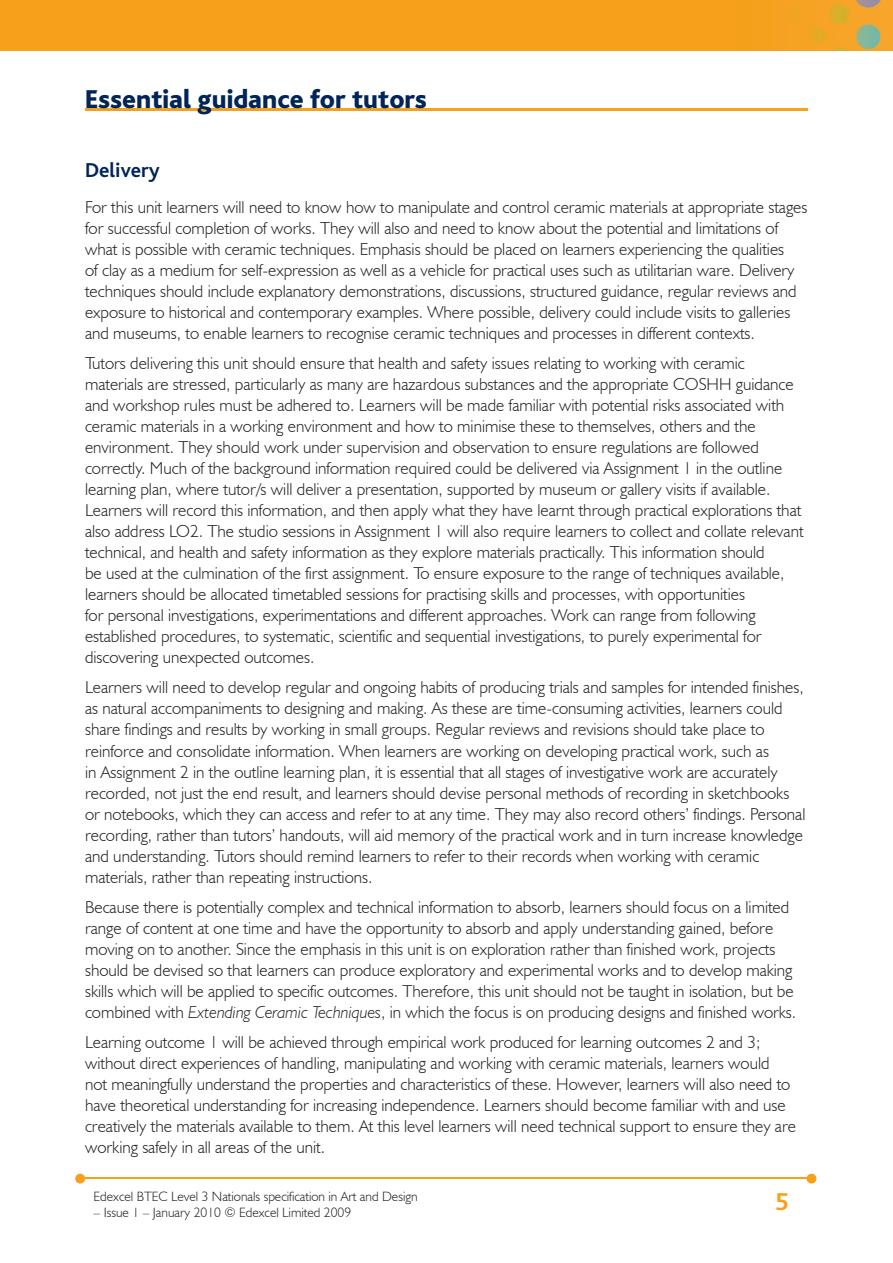
<style>
.page{position:relative;width:893px;height:1263px;background:#fff}
.page>*{position:absolute;margin:0;border:0;box-sizing:border-box;transform-origin:0 0}
.t1{font:800 27px "Bliss";color:#002556}
.t2{font:700 25.5px "Bliss";color:#f6a01b}
.t3{font:700 21px "Bliss";color:#002556}
.t4{font:300 17.25px/21px "Humanist 521 BT";color:#231f20}
.t5{font:300 13.5px "Humanist 521 BT";color:#231f20}
.s1{font-style:italic}
</style>
<div class="page">
<img style="left:0;top:0;width:893px;height:51px">
<hr style="left:82px;top:1178px;width:728px;height:1px;background:#f6a01b">
<svg style="left:807px;top:1174px;width:9px;height:9px"></svg>
<svg style="left:75px;top:1174px;width:10px;height:9px"></svg>
<hr style="left:85px;top:108px;width:723px;height:2px;background:#f6a01b">
<h1 class="t1" style="left:85px;top:85px;width:344px">Essential guidance for tutors</h1>
<p class="t3" style="left:85px;top:160px;width:76px">Delivery</p>
<p class="t4" style="left:85px;top:197px;width:724px">For this unit learners will need to know how to manipulate and control ceramic materials at appropriate stages for successful completion of works. They will also and need to know about the potential and limitations of what is possible with ceramic techniques. Emphasis should be placed on learners experiencing the qualities<br>of clay as a medium for self-expression as well as a vehicle for practical uses such as utilitarian ware. Delivery techniques should include explanatory demonstrations, discussions, structured guidance, regular reviews and exposure to historical and contemporary examples. Where possible, delivery could include visits to galleries and museums, to enable learners to recognise ceramic techniques and processes in different contexts.</p>
<p class="t4" style="left:85px;top:353px;width:720px">Tutors delivering this unit should ensure that health and safety issues relating to working with ceramic materials are stressed, particularly as many are hazardous substances and the appropriate COSHH guidance and workshop rules must be adhered to. Learners will be made familiar with potential risks associated with ceramic materials in a working environment and how to minimise these to themselves, others and the environment. They should work under supervision and observation to ensure regulations are followed correctly. Much of the background information required could be delivered via Assignment 1 in the outline learning plan, where tutor/s will deliver a presentation, supported by museum or gallery visits if available.<br>Learners will record this information, and then apply what they have learnt through practical explorations that also address LO2. The studio sessions in Assignment 1 will also require learners to collect and collate relevant technical, and health and safety information as they explore materials practically. This information should<br>be used at the culmination of the first assignment. To ensure exposure to the range of techniques available, learners should be allocated timetabled sessions for practising skills and processes, with opportunities<br>for personal investigations, experimentations and different approaches. Work can range from following established procedures, to systematic, scientific and sequential investigations, to purely experimental for discovering unexpected outcomes.</p>
<p class="t4" style="left:85px;top:677px;width:722px">Learners will need to develop regular and ongoing habits of producing trials and samples for intended finishes, as natural accompaniments to designing and making. As these are time-consuming activities, learners could share findings and results by working in small groups. Regular reviews and revisions should take place to reinforce and consolidate information. When learners are working on developing practical work, such as<br>in Assignment 2 in the outline learning plan, it is essential that all stages of investigative work are accurately recorded, not just the end result, and learners should devise personal methods of recording in sketchbooks or notebooks, which they can access and refer to at any time. They may also record others’ findings. Personal recording, rather than tutors’ handouts, will aid memory of the practical work and in turn increase knowledge and understanding. Tutors should remind learners to refer to their records when working with ceramic materials, rather than repeating instructions.</p>
<p class="t4" style="left:85px;top:896px;width:713px">Because there is potentially complex and technical information to absorb, learners should focus on a limited range of content at one time and have the opportunity to absorb and apply understanding gained, before moving on to another. Since the emphasis in this unit is on exploration rather than finished work, projects should be devised so that learners can produce exploratory and experimental works and to develop making skills which will be applied to specific outcomes. Therefore, this unit should not be taught in isolation, but be combined with <span class="s1">Extending Ceramic Techniques</span>, in which the focus is on producing designs and finished works.</p>
<p class="t4" style="left:85px;top:1031px;width:712px">Learning outcome 1 will be achieved through empirical work produced for learning outcomes 2 and 3; without direct experiences of handling, manipulating and working with ceramic materials, learners would<br>not meaningfully understand the properties and characteristics of these. However, learners will also need to have theoretical understanding for increasing independence. Learners should become familiar with and use creatively the materials available to them. At this level learners will need technical support to ensure they are working safely in all areas of the unit.</p>
<p class="t5" style="left:94px;top:1188px;width:326px">Edexcel BTEC Level 3 Nationals specification in Art and Design</p>
<p class="t5" style="left:94px;top:1204px;width:259px">– Issue 1 – January 2010 © Edexcel Limited 2009</p>
<h2 class="t2" style="left:775px;top:1189px;width:15px">5</h2>
</div>
